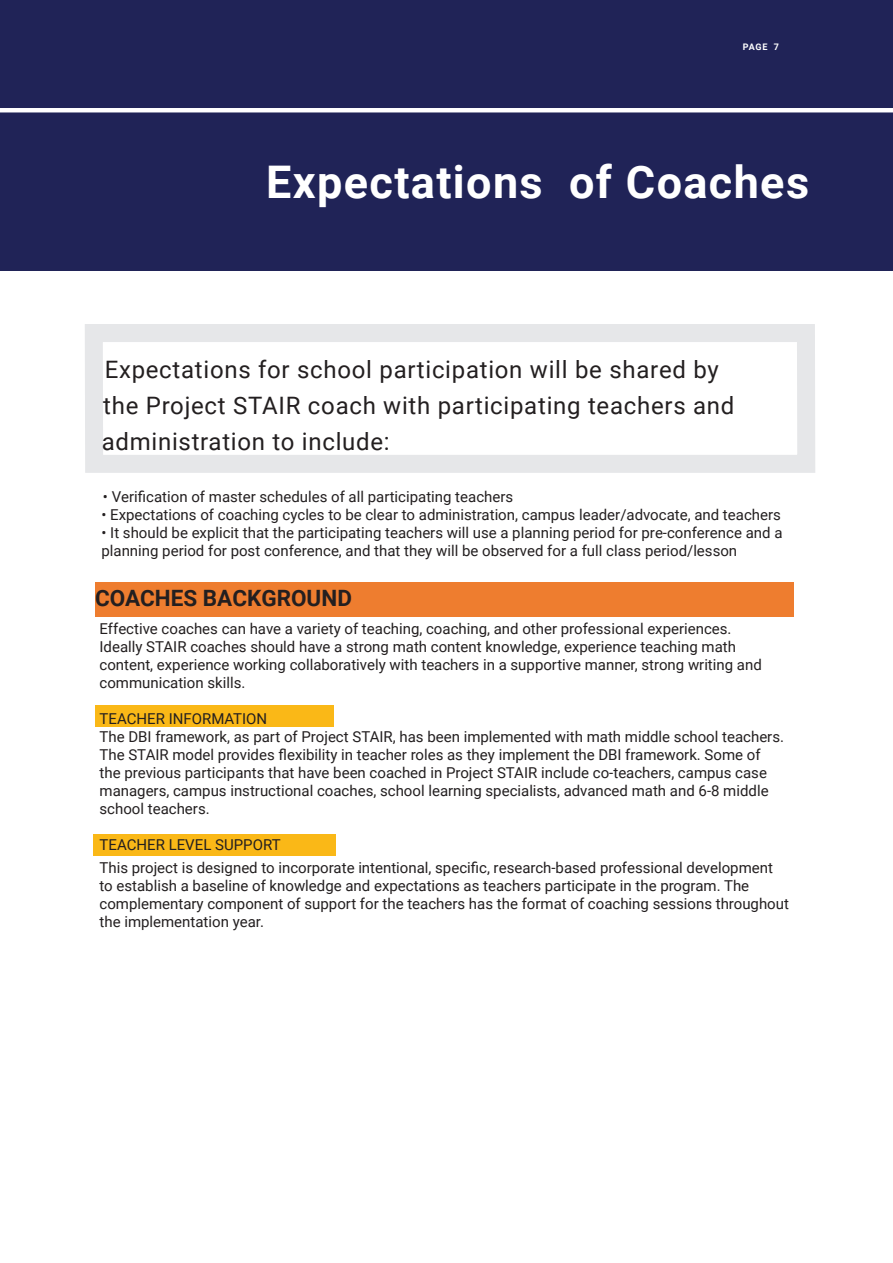
<style>
.page{position:relative;width:893px;height:1263px;background:#fff}
.page>*{position:absolute;margin:0;border:0;box-sizing:border-box;transform-origin:0 0}
.Heading_30_pt{font:700 45px "Roboto";letter-spacing:.03em;color:#fff}
.Heading_20_pt{font:24px/36px "Roboto";letter-spacing:.03em;color:#231f20}
.t1{font:700 22.5px "Roboto";color:#231f20}
.t2{font:15px/18px "Roboto";color:#231f20}
.t3{font:700 9px "Roboto";color:#fff}
</style>
<div class="page">
<div style="left:0;top:0;width:893px;height:270px;background:#202357"></div>
<svg style="left:85px;top:324px;width:730px;height:149px"></svg>
<div style="left:93px;top:835px;width:243px;height:21px;background:#fab817"></div>
<div style="left:95px;top:706px;width:239px;height:21px;background:#fab817"></div>
<div style="left:95px;top:582px;width:699px;height:35px;background:#ee7d2f"></div>
<hr style="left:0;top:108px;width:893px;height:4px;background:#fff">
<p class="t3" style="left:743px;top:41px;width:38px">PAGE 7</p>
<p class="Heading_30_pt" style="left:266px;top:150px;width:544px">Expectations of Coaches</p>
<p class="Heading_20_pt" style="left:102px;top:351px;width:634px">Expectations for school participation will be shared by the Project STAIR coach with participating teachers and administration to include:</p>
<p class="t2" style="left:103px;top:487px;width:412px">• Verification of master schedules of all participating teachers</p>
<p class="t2" style="left:101px;top:505px;width:681px">• Expectations of coaching cycles to be clear to administration, campus leader/advocate, and teachers</p>
<p class="t2" style="left:101px;top:523px;width:682px">• It should be explicit that the participating teachers will use a planning period for pre-conference and a planning period for post conference, and that they will be observed for a full class period/lesson</p>
<p class="t1" style="left:95px;top:582px;width:258px">COACHES BACKGROUND</p>
<p class="t2" style="left:100px;top:619px;width:664px">Effective coaches can have a variety of teaching, coaching, and other professional experiences.<br>Ideally STAIR coaches should have a strong math content knowledge, experience teaching math content, experience working collaboratively with teachers in a supportive manner, strong writing and communication skills.</p>
<p class="t2" style="left:100px;top:709px;width:169px">TEACHER INFORMATION</p>
<p class="t2" style="left:100px;top:727px;width:686px">The DBI framework, as part of Project STAIR, has been implemented with math middle school teachers.<br>The STAIR model provides flexibility in teacher roles as they implement the DBI framework. Some of the previous participants that have been coached in Project STAIR include co-teachers, campus case managers, campus instructional coaches, school learning specialists, advanced math and 6-8 middle school teachers.</p>
<p class="t2" style="left:100px;top:835px;width:183px">TEACHER LEVEL SUPPORT</p>
<p class="t2" style="left:100px;top:858px;width:691px">This project is designed to incorporate intentional, specific, research-based professional development to establish a baseline of knowledge and expectations as teachers participate in the program. The complementary component of support for the teachers has the format of coaching sessions throughout the implementation year.</p>
</div>
